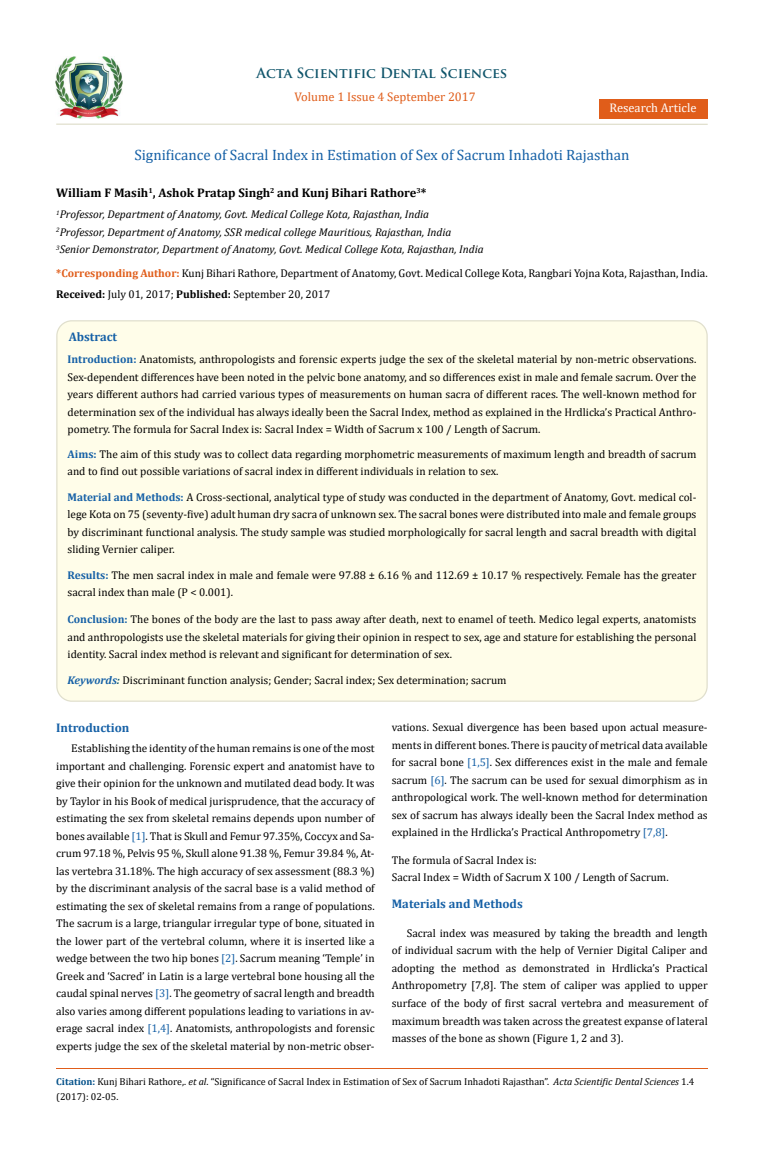
<style>
.page{position:relative;width:764px;height:1153px;background:#fff}
.page>*{position:absolute;margin:0;border:0;box-sizing:border-box;transform-origin:0 0}
.t1{font:15px "Cambria";color:#1560a6}
.t2{font:700 13.75px "Trajan Pro";color:#0e546a}
.t3{font:700 12.5px "Cambria";color:#000}
.t4{font:700 12.5px "Cambria";color:#1560a6}
.t5{font:12.5px "Cambria";color:#e05d1a}
.t6{font:12.5px "Cambria";color:#fff}
.t7{font:11.25px/17.5px "Cambria";color:#000;text-align:justify}
.t8{font:italic 11.25px/17.5px "Cambria";color:#000}
.t9{font:10px/15px "Cambria";color:#000}
.s1{font-weight:700;color:#e05d1a}
.s2{font-weight:700}
.s3{font-weight:700;color:#1560a6}
.s4{font-weight:700;font-style:italic;color:#1560a6}
.s5{font-weight:700;font-style:italic;color:#0e546a}
.s6{color:#1560a6}
.s7{font-weight:700;color:#035089}
.s8{font-style:italic}
</style>
<div class="page">
<div style="left:57px;top:321px;width:650px;height:380px;background:#fffde9;border-radius:15px"></div>
<img style="left:56px;top:57px;width:66px;height:61px">
<div style="left:599px;top:99px;width:108px;height:20px;background:#e05d1a"></div>
<hr style="left:56px;top:1068px;width:651px;height:1px;background:#e05d1a">
<hr style="left:56px;top:123px;width:651px;height:2px;background:#e0dfcd">
<p class="t2" style="left:256px;top:64px;width:252px">Acta Scientific Dental Sciences</p>
<p class="t5" style="left:294px;top:90px;width:183px">Volume 1 Issue 4 September 2017</p>
<p class="t6" style="left:609px;top:100px;width:89px">Research Article</p>
<h1 class="t1" style="left:134px;top:146px;width:497px">Significance of Sacral Index in Estimation of Sex of Sacrum Inhadoti Rajasthan</h1>
<p class="t3" style="left:56px;top:184px;width:372px">William F Masih<sup>1</sup>, Ashok Pratap Singh<sup>2</sup> and Kunj Bihari Rathore<sup>3</sup>*</p>
<p class="t8" style="left:56px;top:205px;width:429px"><sup>1</sup>Professor, Department of Anatomy, Govt. Medical College Kota, Rajasthan, India<br><sup>2</sup>Professor, Department of Anatomy, SSR medical college Mauritious, Rajasthan, India<br><sup>3</sup>Senior Demonstrator, Department of Anatomy, Govt. Medical College Kota, Rajasthan, India</p>
<p class="t7" style="left:56px;top:264px;width:653px"><span class="s1">*Corresponding Author:</span> Kunj Bihari Rathore, Department of Anatomy, Govt. Medical College Kota, Rangbari Yojna Kota, Rajasthan, India.</p>
<p class="t7" style="left:56px;top:285px;width:276px"><span class="s2">Received:</span> July 01, 2017; <span class="s2">Published:</span> September 20, 2017</p>
<p class="t4" style="left:69px;top:328px;width:50px">Abstract</p>
<p class="t7" style="left:67px;top:350px;width:630px"><span class="s3">Introduction:</span> Anatomists, anthropologists and forensic experts judge the sex of the skeletal material by non-metric observations.<br>Sex-dependent differences have been noted in the pelvic bone anatomy, and so differences exist in male and female sacrum. Over the years different authors had carried various types of measurements on human sacra of different races. The well-known method for determination sex of the individual has always ideally been the Sacral Index, method as explained in the Hrdlicka’s Practical Anthro&shy;pometry. The formula for Sacral Index is: Sacral Index = Width of Sacrum x 100 / Length of Sacrum.</p>
<p class="t7" style="left:67px;top:445px;width:630px"><span class="s3">Aims:</span> The aim of this study was to collect data regarding morphometric measurements of maximum length and breadth of sacrum and to find out possible variations of sacral index in different individuals in relation to sex.</p>
<p class="t7" style="left:67px;top:488px;width:630px"><span class="s3">Material and Methods:</span> A Cross-sectional, analytical type of study was conducted in the department of Anatomy, Govt. medical col&shy;lege Kota on 75 (seventy-five) adult human dry sacra of unknown sex. The sacral bones were distributed into male and female groups by discriminant functional analysis. The study sample was studied morphologically for sacral length and sacral breadth with digital sliding Vernier caliper.</p>
<p class="t7" style="left:67px;top:566px;width:630px"><span class="s3">Results:</span> The men sacral index in male and female were 97.88 ± 6.16 % and 112.69 ± 10.17 % respectively. Female has the greater sacral index than male (P &lt; 0.001).</p>
<p class="t7" style="left:68px;top:610px;width:630px"><span class="s3">Conclusion:</span> The bones of the body are the last to pass away after death, next to enamel of teeth. Medico legal experts, anatomists and anthropologists use the skeletal materials for giving their opinion in respect to sex, age and stature for establishing the personal identity. Sacral index method is relevant and significant for determination of sex.</p>
<p class="t7" style="left:67px;top:671px;width:441px"><span class="s4">Keywords</span><span class="s5">:</span> Discriminant function analysis; Gender; Sacral index; Sex determination; sacrum</p>
<p class="t4" style="left:56px;top:719px;width:75px">Introduction</p>
<p class="t7" style="left:392px;top:718px;width:317px">vations. Sexual divergence has been based upon actual measure&shy;ments in different bones. There is paucity of metrical data available for sacral bone <span class="s6">[1,5]</span>. Sex differences exist in the male and female sacrum <span class="s6">[6]</span>. The sacrum can be used for sexual dimorphism as in anthropological work. The well-known method for determination sex of sacrum has always ideally been the Sacral Index method as explained in the Hrdlicka’s Practical Anthropometry <span class="s6">[7,8]</span>.</p>
<p class="t7" style="left:392px;top:851px;width:278px">The formula of Sacral Index is:<br>Sacral Index = Width of Sacrum X 100 / Length of Sacrum.</p>
<p class="t4" style="left:392px;top:895px;width:133px">Materials and Methods</p>
<p class="t7" style="left:392px;top:924px;width:317px;text-indent:15px">Sacral index was measured by taking the breadth and length of individual sacrum with the help of Vernier Digital Caliper and adopting the method as demonstrated in Hrdlicka’s Practical Anthropometry [7,8]. The stem of caliper was applied to upper surface of the body of first sacral vertebra and measurement of maximum breadth was taken across the greatest expanse of lateral masses of the bone as shown (Figure 1, 2 and 3).</p>
<p class="t9" style="left:56px;top:1074px;width:639px"><span class="s7">Citation:</span> Kunj Bihari Rathore,. <span class="s8">et al</span>. “Significance of Sacral Index in Estimation of Sex of Sacrum Inhadoti Rajasthan”. <span class="s8">Acta Scientific Dental Sciences</span> 1.4 (2017): 02-05.</p>
<p class="t7" style="left:56px;top:739px;width:320px;text-indent:15px">Establishing the identity of the human remains is one of the most important and challenging. Forensic expert and anatomist have to give their opinion for the unknown and mutilated dead body. It was by Taylor in his Book of medical jurisprudence, that the accuracy of estimating the sex from skeletal remains depends upon number of bones available <span class="s6">[1]</span>. That is Skull and Femur 97.35%, Coccyx and Sa&shy;crum 97.18 %, Pelvis 95 %, Skull alone 91.38 %, Femur 39.84 %, At&shy;las vertebra 31.18%. The high accuracy of sex assessment (88.3 %) by the discriminant analysis of the sacral base is a valid method of estimating the sex of skeletal remains from a range of populations.<br>The sacrum is a large, triangular irregular type of bone, situated in the lower part of the vertebral column, where it is inserted like a wedge between the two hip bones <span class="s6">[2]</span>. Sacrum meaning ‘Temple’ in Greek and ‘Sacred’ in Latin is a large vertebral bone housing all the caudal spinal nerves <span class="s6">[3]</span>. The geometry of sacral length and breadth also varies among different populations leading to variations in av&shy;erage sacral index <span class="s6">[1,4]</span>. Anatomists, anthropologists and forensic experts judge the sex of the skeletal material by non-metric obser-</p>
</div>
